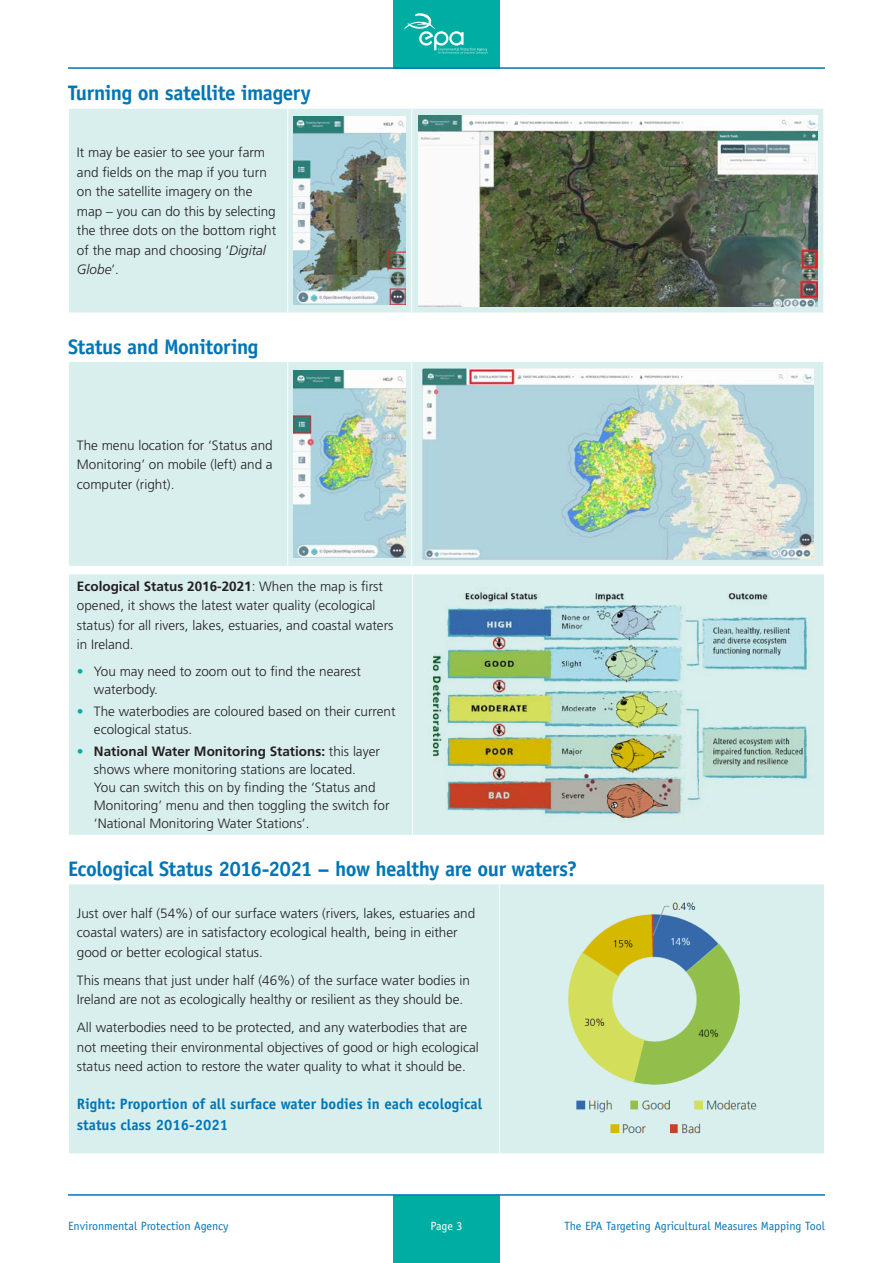
<style>
.page{position:relative;width:893px;height:1263px;background:#fff}
.page>*{position:absolute;margin:0;border:0;box-sizing:border-box;transform-origin:0 0}
.EPA_Header_2{font:700 21px "Officina Sans Std";letter-spacing:-.02em;color:#0076b6}
.EPA_Figure_Headings{font:700 15px/21px "Officina Sans Std";color:#0076b6}
.EPA_Bodycopy_1{font:300 13.5px/19.5px "Frutiger LT Std";color:#231f20}
.t1{font:12px "Officina Sans Std";color:#0076b6}
.t2{font:12px "Officina Sans Std";color:#fff}
.s1{font-style:italic}
.s2{font-weight:700}
.s3{color:#00ada3}
</style>
<div class="page">
<div style="left:393px;top:1195px;width:107px;height:68px;background:#00ada3"></div>
<div style="left:393px;top:0;width:107px;height:69px;background:#00ada3"></div>
<svg style="left:404px;top:13px;width:84px;height:41px"></svg>
<hr style="left:68px;top:67px;width:757px;height:2px;background:#0076b6">
<hr style="left:68px;top:1194px;width:757px;height:2px;background:#0076b6">
<div style="left:69px;top:109px;width:754px;height:204px;background:#d9efed"></div>
<hr style="left:287px;top:109px;width:1px;height:204px;background:#fff">
<hr style="left:411px;top:109px;width:1px;height:204px;background:#fff">
<img style="left:294px;top:117px;width:112px;height:188px">
<img style="left:418px;top:115px;width:399px;height:191px">
<div style="left:69px;top:362px;width:754px;height:204px;background:#d9efed"></div>
<hr style="left:287px;top:362px;width:1px;height:204px;background:#fff">
<hr style="left:411px;top:362px;width:1px;height:204px;background:#fff">
<img style="left:294px;top:371px;width:112px;height:186px">
<img style="left:422px;top:368px;width:391px;height:191px">
<div style="left:69px;top:574px;width:755px;height:261px;background:#d9efed"></div>
<hr style="left:412px;top:574px;width:1px;height:261px;background:#fff">
<img style="left:423px;top:584px;width:391px;height:239px">
<div style="left:69px;top:884px;width:755px;height:269px;background:#d9efed"></div>
<hr style="left:499px;top:884px;width:1px;height:269px;background:#fff">
<img style="left:558px;top:891px;width:208px;height:256px">
<p class="EPA_Header_2" style="left:68px;top:80px;width:244px">Turning on satellite imagery</p>
<p class="EPA_Bodycopy_1" style="left:77px;top:143px;width:201px">It may be easier to see your farm and fields on the map if you turn on the satellite imagery on the map – you can do this by selecting the three dots on the bottom right of the map and choosing ‘<span class="s1">Digital<br>Globe</span>’.</p>
<p class="EPA_Header_2" style="left:68px;top:333px;width:192px">Status and Monitoring</p>
<p class="EPA_Bodycopy_1" style="left:77px;top:435px;width:197px;text-align:justify">The menu location for ‘Status and Monitoring’ on mobile (left) and a computer (right).</p>
<p class="EPA_Bodycopy_1" style="left:77px;top:577px;width:318px"><span class="s2">Ecological Status 2016-2021</span>: When the map is first opened, it shows the latest water quality (ecological status) for all rivers, lakes, estuaries, and coastal waters in Ireland.</p>
<p class="EPA_Bodycopy_1" style="left:94px;top:662px;width:269px;line-height:18px;text-indent:-17px"><span class="s3">•</span> You may need to zoom out to find the nearest waterbody.</p>
<p class="EPA_Bodycopy_1" style="left:94px;top:703px;width:303px;line-height:18px;text-indent:-17px"><span class="s3">•</span> The waterbodies are coloured based on their current ecological status.</p>
<p class="EPA_Bodycopy_1" style="left:94px;top:743px;width:297px;line-height:18px;text-indent:-17px"><span class="s3">•</span> <span class="s2">National Water Monitoring Stations:</span> this layer shows where monitoring stations are located.<br>You can switch this on by finding the ‘Status and Monitoring’ menu and then toggling the switch for ‘National Monitoring Water Stations’.</p>
<p class="EPA_Header_2" style="left:68px;top:855px;width:511px">Ecological Status 2016-2021 – how healthy are our waters?</p>
<p class="EPA_Bodycopy_1" style="left:77px;top:903px;width:400px">Just over half (54%) of our surface waters (rivers, lakes, estuaries and coastal waters) are in satisfactory ecological health, being in either good or better ecological status.</p>
<p class="EPA_Bodycopy_1" style="left:77px;top:970px;width:395px">This means that just under half (46%) of the surface water bodies in<br>Ireland are not as ecologically healthy or resilient as they should be.</p>
<p class="EPA_Bodycopy_1" style="left:77px;top:1018px;width:403px">All waterbodies need to be protected, and any waterbodies that are not meeting their environmental objectives of good or high ecological status need action to restore the water quality to what it should be.</p>
<p class="EPA_Figure_Headings" style="left:77px;top:1093px;width:407px">Right: Proportion of all surface water bodies in each ecological status class 2016-2021</p>
<p class="t1" style="left:68px;top:1219px;width:162px">Environmental Protection Agency</p>
<p class="t2" style="left:430px;top:1219px;width:34px">Page 3</p>
<p class="t1" style="left:565px;top:1219px;width:262px">The EPA Targeting Agricultural Measures Mapping Tool</p>
</div>
